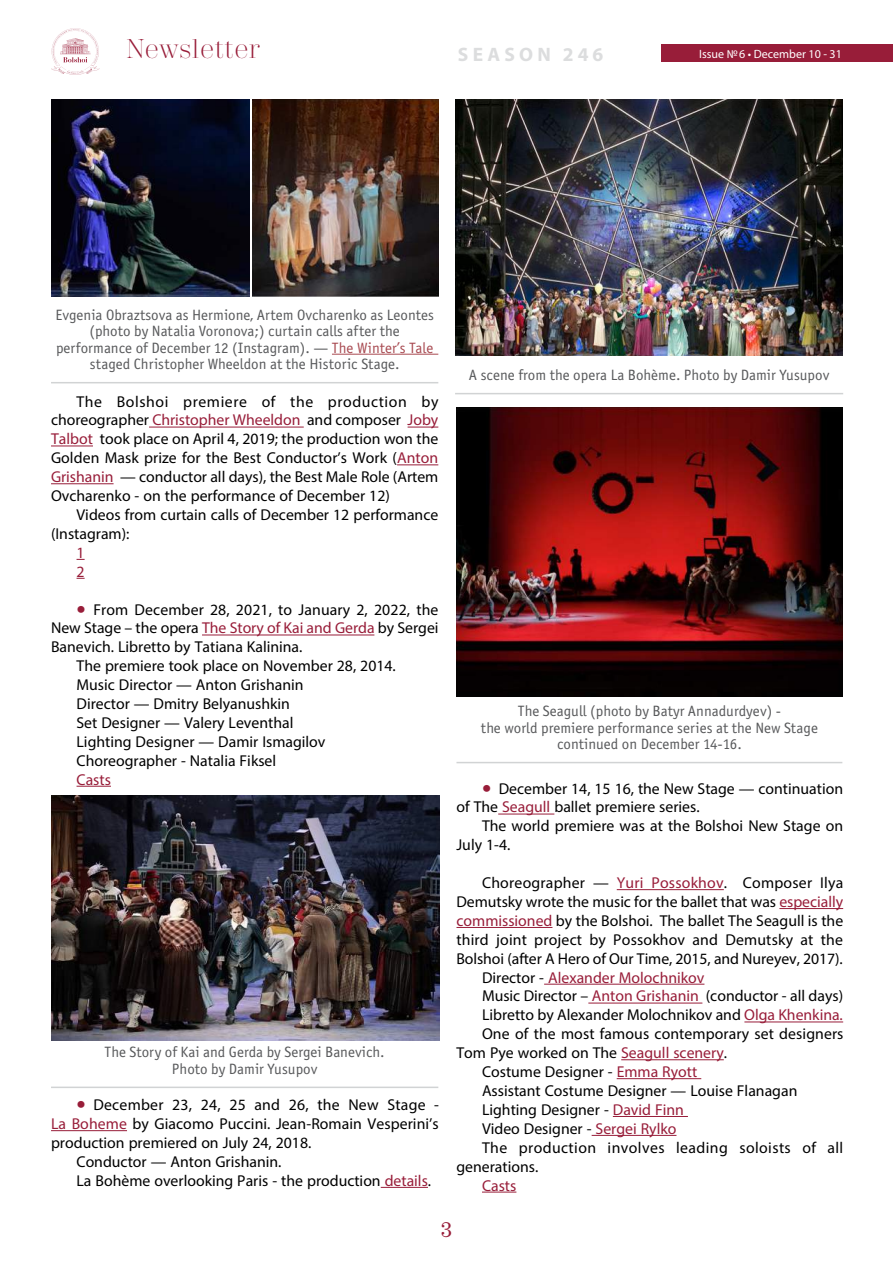
<style>
.page{position:relative;width:893px;height:1263px;background:#fff}
.page>*{position:absolute;margin:0;border:0;box-sizing:border-box;transform-origin:0 0}
.t1{font:300 27px "Trivia Serif";color:#981d39}
.t2{font:21px "Trivia Serif 10 Demo";color:#981d39}
.t3{font:700 19.5px "Myriad Pro";letter-spacing:.22em;color:#dcddde}
.t4{font:15.75px/18.9px "Myriad Pro";color:#000}
.t5{font:15.75px/18.9px "Myriad Pro";color:#981d39}
.t6{font:15.75px "Myriad Pro";letter-spacing:.025em;color:#000}
.t7{font:15px/16.5px "Officina Sans Book ITC";color:#58595b;text-align:center}
.t8{font:12px "Myriad Pro";color:#fff}
.s1{color:#a84a51}
.s2{color:#981d39}
.s3{font-size:33px;color:#981d39}
.s4{color:#000}
</style>
<div class="page">
<div style="left:661px;top:45px;width:232px;height:17px;background:#981d39"></div>
<svg style="left:51px;top:28px;width:49px;height:47px"></svg>
<img style="left:455px;top:100px;width:387px;height:256px">
<img style="left:456px;top:407px;width:386px;height:289px">
<img style="left:51px;top:100px;width:199px;height:196px">
<img style="left:252px;top:100px;width:186px;height:196px">
<hr style="left:332px;top:354px;width:106px;height:1px;background:#a84a51">
<hr style="left:51px;top:382px;width:387px;height:1px;background:#d1d3d4">
<hr style="left:149px;top:427px;width:155px;height:1px;background:#981d39">
<hr style="left:408px;top:427px;width:30px;height:1px;background:#981d39">
<hr style="left:51px;top:446px;width:42px;height:1px;background:#981d39">
<hr style="left:397px;top:464px;width:41px;height:1px;background:#981d39">
<hr style="left:51px;top:483px;width:63px;height:1px;background:#981d39">
<hr style="left:202px;top:635px;width:172px;height:1px;background:#981d39">
<hr style="left:77px;top:786px;width:34px;height:1px;background:#981d39">
<img style="left:51px;top:796px;width:388px;height:244px">
<hr style="left:51px;top:1086px;width:387px;height:2px;background:#d1d3d4">
<hr style="left:51px;top:1130px;width:76px;height:1px;background:#981d39">
<hr style="left:381px;top:1187px;width:47px;height:1px;background:#981d39">
<hr style="left:455px;top:393px;width:388px;height:1px;background:#d1d3d4">
<hr style="left:456px;top:762px;width:386px;height:1px;background:#d1d3d4">
<hr style="left:498px;top:814px;width:56px;height:1px;background:#981d39">
<hr style="left:617px;top:889px;width:107px;height:1px;background:#981d39">
<hr style="left:779px;top:908px;width:64px;height:1px;background:#981d39">
<hr style="left:456px;top:927px;width:96px;height:1px;background:#981d39">
<hr style="left:544px;top:984px;width:160px;height:1px;background:#981d39">
<hr style="left:588px;top:1003px;width:114px;height:1px;background:#981d39">
<hr style="left:744px;top:1021px;width:99px;height:1px;background:#981d39">
<hr style="left:621px;top:1059px;width:103px;height:1px;background:#981d39">
<hr style="left:617px;top:1078px;width:84px;height:1px;background:#981d39">
<hr style="left:613px;top:1116px;width:75px;height:1px;background:#981d39">
<hr style="left:592px;top:1135px;width:84px;height:1px;background:#981d39">
<hr style="left:482px;top:1192px;width:34px;height:1px;background:#981d39">
<h1 class="t1" style="left:126px;top:35px;width:135px">Newsletter</h1>
<p class="t8" style="left:699px;top:46px;width:144px">Issue №6 • December 10 - 31</p>
<p class="t3" style="left:458px;top:41px;width:147px">SEASON 246</p>
<p class="t7" style="left:55px;top:306px;width:380px">Evgenia Obraztsova as Hermione, Artem Ovcharenko as Leontes (photo by Natalia Voronova;) curtain calls after the performance of December 12 (Instagram). — <span class="s1">The Winter’s Tale </span>staged Christopher Wheeldon at the Historic Stage.</p>
<p class="t4" style="left:51px;top:392px;width:389px;text-align:justify;text-indent:26px">The Bolshoi premiere of the production by choreographer <span class="s2">Christopher Wheeldon</span> and composer <span class="s2">Joby Talbot</span> took place on April 4, 2019; the production won the Golden Mask prize for the Best Conductor’s Work (<span class="s2">Anton Grishanin</span> — conductor all days), the Best Male Role (Artem Ovcharenko - on the performance of December 12)</p>
<p class="t4" style="left:51px;top:505px;width:389px;text-indent:26px">Videos from curtain calls of December 12 performance (Instagram):</p>
<p class="t5" style="left:77px;top:543px;width:10px">1<br>2</p>
<p class="t4" style="left:77px;top:599px;width:363px"><span class="s3">•</span> From December 28, 2021, to January 2, 2022, the</p>
<p class="t4" style="left:51px;top:618px;width:389px">New Stage – the opera <span class="s2">The Story of Kai and Gerda</span> by Sergei</p>
<p class="t4" style="left:51px;top:637px;width:253px">Banevich. Libretto by Tatiana Kalinina.</p>
<p class="t4" style="left:77px;top:656px;width:321px">The premiere took place on November 28, 2014.</p>
<p class="t4" style="left:77px;top:675px;width:229px">Music Director — Anton Grishanin</p>
<p class="t4" style="left:77px;top:694px;width:215px">Director — Dmitry Belyanushkin</p>
<p class="t4" style="left:77px;top:713px;width:218px">Set Designer — Valery Leventhal</p>
<p class="t4" style="left:77px;top:732px;width:250px">Lighting Designer — Damir Ismagilov</p>
<p class="t4" style="left:77px;top:751px;width:201px">Choreographer - Natalia Fiksel</p>
<p class="t5" style="left:77px;top:770px;width:36px">Casts</p>
<p class="t7" style="left:105px;top:1044px;width:282px">The Story of Kai and Gerda by Sergei Banevich.<br>Photo by Damir Yusupov</p>
<p class="t4" style="left:77px;top:1095px;width:364px"><span class="s3">•</span> December 23, 24, 25 and 26, the New Stage -</p>
<p class="t4" style="left:51px;top:1114px;width:389px"><span class="s2">La Boheme</span> by Giacomo Puccini. Jean-Romain Vesperini’s</p>
<p class="t4" style="left:51px;top:1133px;width:262px">production premiered on July 24, 2018.</p>
<p class="t4" style="left:77px;top:1152px;width:206px">Conductor — Anton Grishanin.</p>
<p class="t4" style="left:77px;top:1171px;width:356px">La Bohème overlooking Paris - the production <span class="s2">details</span>.</p>
<p class="t7" style="left:469px;top:367px;width:362px">A scene from the opera La Bohème. Photo by Damir Yusupov</p>
<p class="t7" style="left:481px;top:703px;width:339px">The Seagull (photo by Batyr Annadurdyev) -<br>the world premiere performance series at the New Stage continued on December 14-16.</p>
<p class="t4" style="left:456px;top:778px;width:388px;text-indent:26px"><span class="s3">•</span> December 14, 15 16, the New Stage — continuation of The <span class="s2">Seagull</span> ballet premiere series.</p>
<p class="t4" style="left:456px;top:816px;width:388px;text-indent:26px">The world premiere was at the Bolshoi New Stage on<br>July 1-4.</p>
<p class="t4" style="left:482px;top:873px;width:363px">Choreographer — <span class="s2">Yuri Possokhov</span>. Composer Ilya</p>
<p class="t4" style="left:456px;top:892px;width:388px">Demutsky wrote the music for the ballet that was <span class="s2">especially</span></p>
<p class="t4" style="left:456px;top:911px;width:388px"><span class="s2">commissioned</span> by the Bolshoi. The ballet The Seagull is the</p>
<p class="t4" style="left:456px;top:930px;width:388px">third joint project by Possokhov and Demutsky at the</p>
<p class="t4" style="left:456px;top:949px;width:388px">Bolshoi (after A Hero of Our Time, 2015, and Nureyev, 2017).</p>
<p class="t5" style="left:482px;top:967px;width:224px"><span class="s4">Director -</span> Alexander Molochnikov</p>
<p class="t4" style="left:482px;top:986px;width:363px">Music Director – <span class="s2">Anton Grishanin</span> (conductor - all days)</p>
<p class="t4" style="left:482px;top:1005px;width:362px">Libretto by Alexander Molochnikov and <span class="s2">Olga Khenkina.</span></p>
<p class="t4" style="left:482px;top:1024px;width:363px">One of the most famous contemporary set designers</p>
<p class="t4" style="left:456px;top:1043px;width:272px">Tom Pye worked on The <span class="s2">Seagull scenery</span>.</p>
<p class="t4" style="left:482px;top:1062px;width:217px">Costume Designer - <span class="s2">Emma Ryott</span></p>
<p class="t4" style="left:482px;top:1081px;width:317px">Assistant Costume Designer — Louise Flanagan</p>
<p class="t4" style="left:482px;top:1100px;width:203px">Lighting Designer - <span class="s2">David Finn</span></p>
<p class="t4" style="left:482px;top:1119px;width:196px">Video Designer - <span class="s2">Sergei Rylko</span></p>
<p class="t6" style="left:482px;top:1138px;width:363px">The production involves leading soloists of all</p>
<p class="t4" style="left:456px;top:1156px;width:83px">generations.</p>
<p class="t5" style="left:482px;top:1175px;width:36px">Casts</p>
<h2 class="t2" style="left:441px;top:1217px;width:12px">3</h2>
</div>
